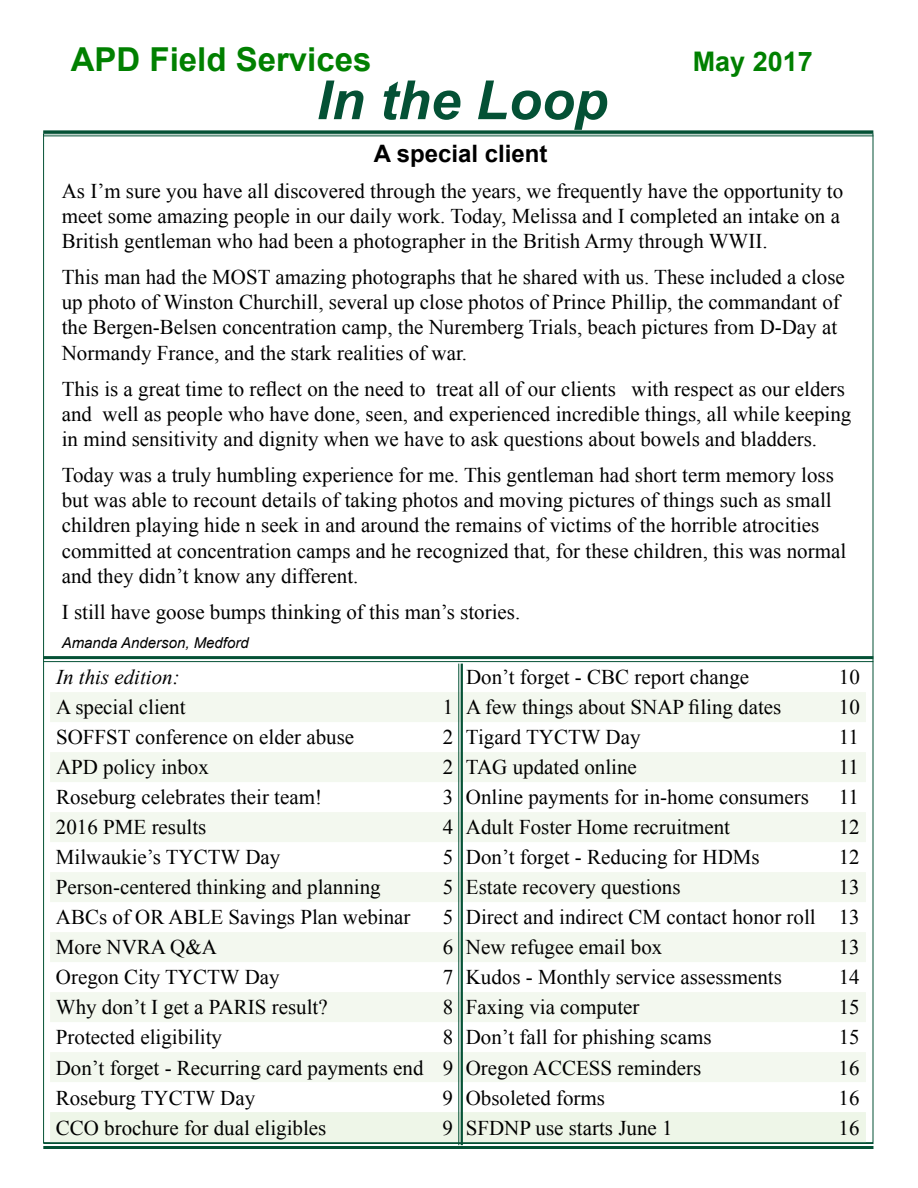
<style>
.page{position:relative;width:918px;height:1188px;background:#fff}
.page>*{position:absolute;margin:0;border:0;box-sizing:border-box;transform-origin:0 0}
.t1{font:italic 700 54px "Arial";color:#045135}
.t2{font:700 33px "Arial";color:#008000}
.t3{font:700 27px "Arial";color:#008000}
.t4{font:700 24px "Arial";color:#000}
.t5{font:21px/25.2px "Times New Roman";color:#000}
.t6{font:italic 21px "Times New Roman";color:#000}
.t7{font:italic 15px "Arial";color:#000}
</style>
<div class="page">
<hr style="left:43px;top:130px;width:830px;height:3px;background:#045135">
<hr style="left:43px;top:135px;width:830px;height:1px;background:#045135">
<hr style="left:43px;top:656px;width:830px;height:3px;background:#045135">
<hr style="left:43px;top:661px;width:830px;height:1px;background:#045135">
<hr style="left:43px;top:1143px;width:830px;height:1px;background:#045135">
<hr style="left:43px;top:1146px;width:830px;height:3px;background:#045135">
<svg style="left:50px;top:692px;width:816px;height:390px;fill:#f3f8ef"></svg>
<div style="left:50px;top:1112px;width:816px;height:30px;background:#eef6e8"></div>
<hr style="left:461px;top:664px;width:2px;height:481px;background:#045135">
<hr style="left:458px;top:664px;width:1px;height:481px;background:#045135">
<h2 class="t2" style="left:71px;top:37px;width:302px">APD Field Services</h2>
<h1 class="t1" style="left:317px;top:64px;width:293px">In the Loop</h1>
<p class="t3" style="left:693px;top:43px;width:122px">May 2017</p>
<p class="t4" style="left:374px;top:137px;width:175px">A special client</p>
<p class="t5" style="left:62px;top:178px;width:783px">As I’m sure you have all discovered through the years, we frequently have the opportunity to meet some amazing people in our daily work. Today, Melissa and I completed an intake on a<br>British gentleman who had been a photographer in the British Army through WWII.</p>
<p class="t5" style="left:62px;top:264px;width:785px">This man had the MOST amazing photographs that he shared with us. These included a close up photo of Winston Churchill, several up close photos of Prince Phillip, the commandant of the Bergen-Belsen concentration camp, the Nuremberg Trials, beach pictures from D-Day at Normandy France, and the stark realities of war.</p>
<p class="t5" style="left:62px;top:376px;width:791px">This is a great time to reflect on the need to treat all of our clients with respect as our elders and well as people who have done, seen, and experienced incredible things, all while keeping in mind sensitivity and dignity when we have to ask questions about bowels and bladders.</p>
<p class="t5" style="left:62px;top:462px;width:786px">Today was a truly humbling experience for me. This gentleman had short term memory loss but was able to recount details of taking photos and moving pictures of things such as small children playing hide n seek in and around the remains of victims of the horrible atrocities committed at concentration camps and he recognized that, for these children, this was normal and they didn’t know any different.</p>
<p class="t5" style="left:62px;top:599px;width:460px">I still have goose bumps thinking of this man’s stories.</p>
<p class="t7" style="left:62px;top:633px;width:189px">Amanda Anderson, Medford</p>
<p class="t6" style="left:56px;top:663px;width:125px">In this edition:</p>
<p class="t5" style="left:466px;top:664px;width:285px">Don’t forget - CBC report change</p>
<p class="t5" style="left:839px;top:664px;width:22px">10</p>
<p class="t5" style="left:56px;top:694px;width:131px">A special client</p>
<p class="t5" style="left:443px;top:694px;width:340px">1 A few things about SNAP filing dates</p>
<p class="t5" style="left:839px;top:694px;width:22px">10</p>
<p class="t5" style="left:56px;top:724px;width:300px">SOFFST conference on elder abuse</p>
<p class="t5" style="left:443px;top:724px;width:199px">2 Tigard TYCTW Day</p>
<p class="t5" style="left:839px;top:724px;width:22px">11</p>
<p class="t5" style="left:56px;top:754px;width:154px">APD policy inbox</p>
<p class="t5" style="left:443px;top:754px;width:196px">2 TAG updated online</p>
<p class="t5" style="left:839px;top:754px;width:22px">11</p>
<p class="t5" style="left:56px;top:784px;width:268px">Roseburg celebrates their team!</p>
<p class="t5" style="left:443px;top:784px;width:368px">3 Online payments for in-home consumers</p>
<p class="t5" style="left:839px;top:784px;width:22px">11</p>
<p class="t5" style="left:56px;top:814px;width:152px">2016 PME results</p>
<p class="t5" style="left:443px;top:814px;width:289px">4 Adult Foster Home recruitment</p>
<p class="t5" style="left:839px;top:814px;width:22px">12</p>
<p class="t5" style="left:56px;top:844px;width:226px">Milwaukie’s TYCTW Day</p>
<p class="t5" style="left:443px;top:844px;width:318px">5 Don’t forget - Reducing for HDMs</p>
<p class="t5" style="left:839px;top:844px;width:22px">12</p>
<p class="t5" style="left:56px;top:875px;width:326px">Person-centered thinking and planning</p>
<p class="t5" style="left:443px;top:875px;width:239px">5 Estate recovery questions</p>
<p class="t5" style="left:839px;top:875px;width:22px">13</p>
<p class="t5" style="left:56px;top:905px;width:356px">ABCs of OR ABLE Savings Plan webinar</p>
<p class="t5" style="left:443px;top:905px;width:418px">5 Direct and indirect CM contact honor roll 13</p>
<p class="t5" style="left:56px;top:935px;width:162px">More NVRA Q&amp;A</p>
<p class="t5" style="left:443px;top:935px;width:221px">6 New refugee email box</p>
<p class="t5" style="left:839px;top:935px;width:22px">13</p>
<p class="t5" style="left:56px;top:965px;width:225px">Oregon City TYCTW Day</p>
<p class="t5" style="left:443px;top:965px;width:341px">7 Kudos - Monthly service assessments</p>
<p class="t5" style="left:839px;top:965px;width:22px">14</p>
<p class="t5" style="left:56px;top:995px;width:273px">Why don’t I get a PARIS result?</p>
<p class="t5" style="left:443px;top:995px;width:198px">8 Faxing via computer</p>
<p class="t5" style="left:839px;top:995px;width:22px">15</p>
<p class="t5" style="left:56px;top:1025px;width:168px">Protected eligibility</p>
<p class="t5" style="left:443px;top:1025px;width:270px">8 Don’t fall for phishing scams</p>
<p class="t5" style="left:839px;top:1025px;width:22px">15</p>
<p class="t5" style="left:56px;top:1055px;width:647px">Don’t forget - Recurring card payments end 9 Oregon ACCESS reminders</p>
<p class="t5" style="left:839px;top:1055px;width:22px">16</p>
<p class="t5" style="left:56px;top:1085px;width:201px">Roseburg TYCTW Day</p>
<p class="t5" style="left:443px;top:1085px;width:164px">9 Obsoleted forms</p>
<p class="t5" style="left:839px;top:1085px;width:22px">16</p>
<p class="t5" style="left:56px;top:1115px;width:272px">CCO brochure for dual eligibles</p>
<p class="t5" style="left:443px;top:1115px;width:232px">9 SFDNP use starts June 1</p>
<p class="t5" style="left:839px;top:1115px;width:22px">16</p>
</div>
